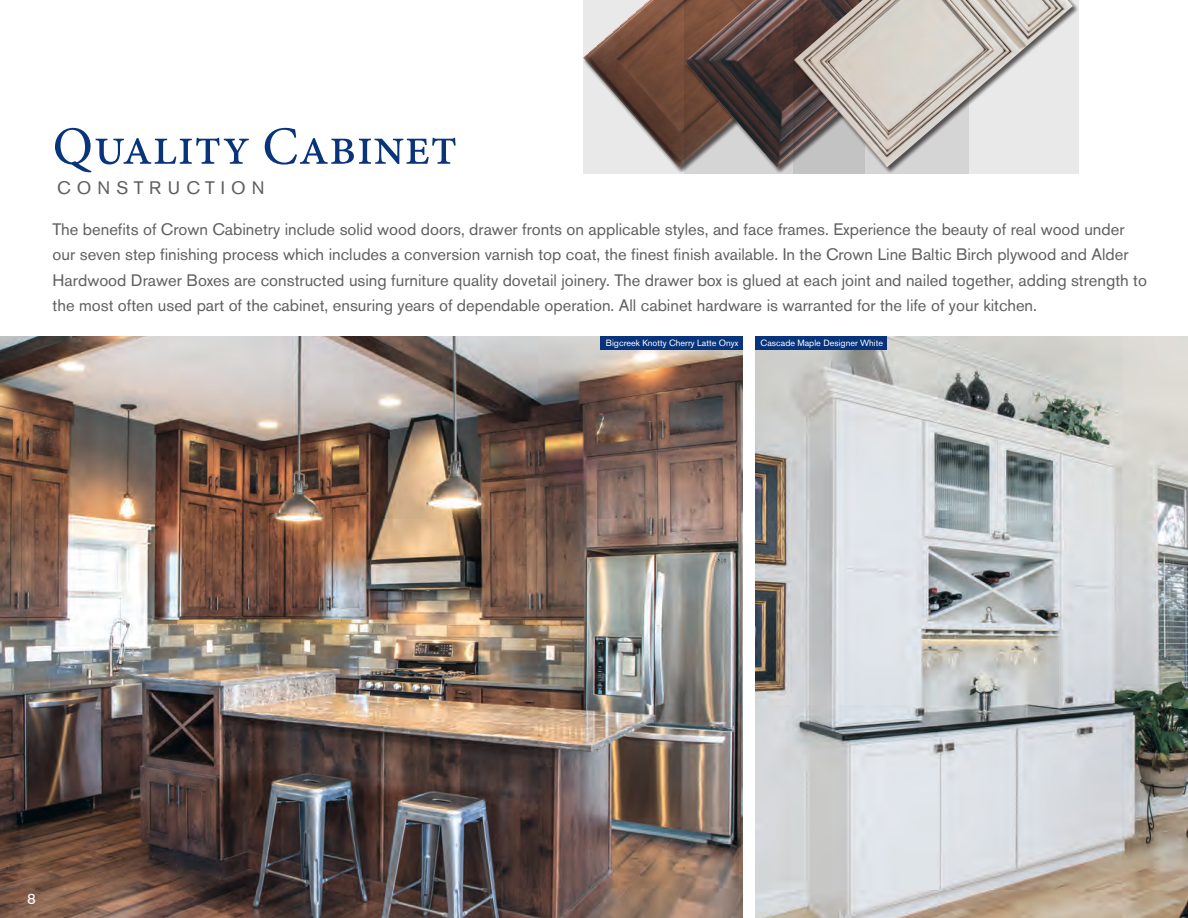
<style>
.page{position:relative;width:1188px;height:918px;background:#fff}
.page>*{position:absolute;margin:0;border:0;box-sizing:border-box;transform-origin:0 0}
.t1{font:18px "Akzidenz Grotesk BE";letter-spacing:.34em;color:#5f5f62}
.t2{font:16.5px/25.5px "Akzidenz Grotesk BE";color:#5f5f62}
.t3{font:15px "Akzidenz Grotesk BE";color:#fff}
.t4{font:9px "Akzidenz Grotesk BE";color:#fff}
</style>
<div class="page">
<img style="left:755px;top:337px;width:433px;height:581px">
<img style="left:0;top:337px;width:743px;height:581px">
<img style="left:583px;top:0;width:101px;height:168px">
<img style="left:685px;top:0;width:109px;height:168px">
<div style="left:794px;top:0;width:285px;height:174px;background:linear-gradient(to right,#bebdbd,#f1f0f0)"></div>
<img style="left:794px;top:0;width:279px;height:168px">
<svg style="left:55px;top:128px;width:401px;height:44px"></svg>
<div style="left:755px;top:337px;width:131px;height:13px;background:#08347b"></div>
<div style="left:600px;top:337px;width:143px;height:13px;background:#08347b"></div>
<p class="t1" style="left:57px;top:177px;width:209px">CONSTRUCTION</p>
<p class="t2" style="left:53px;top:216px;width:1096px">The benefits of Crown Cabinetry include solid wood doors, drawer fronts on applicable styles, and face frames. Experience the beauty of real wood under our seven step finishing process which includes a conversion varnish top coat, the finest finish available. In the Crown Line Baltic Birch plywood and Alder Hardwood Drawer Boxes are constructed using furniture quality dovetail joinery. The drawer box is glued at each joint and nailed together, adding strength to the most often used part of the cabinet, ensuring years of dependable operation. All cabinet hardware is warranted for the life of your kitchen.</p>
<p class="t4" style="left:606px;top:338px;width:134px">Bigcreek Knotty Cherry Latte Onyx</p>
<p class="t4" style="left:761px;top:338px;width:124px">Cascade Maple Designer White</p>
<p class="t3" style="left:27px;top:890px;width:10px">8</p>
</div>
